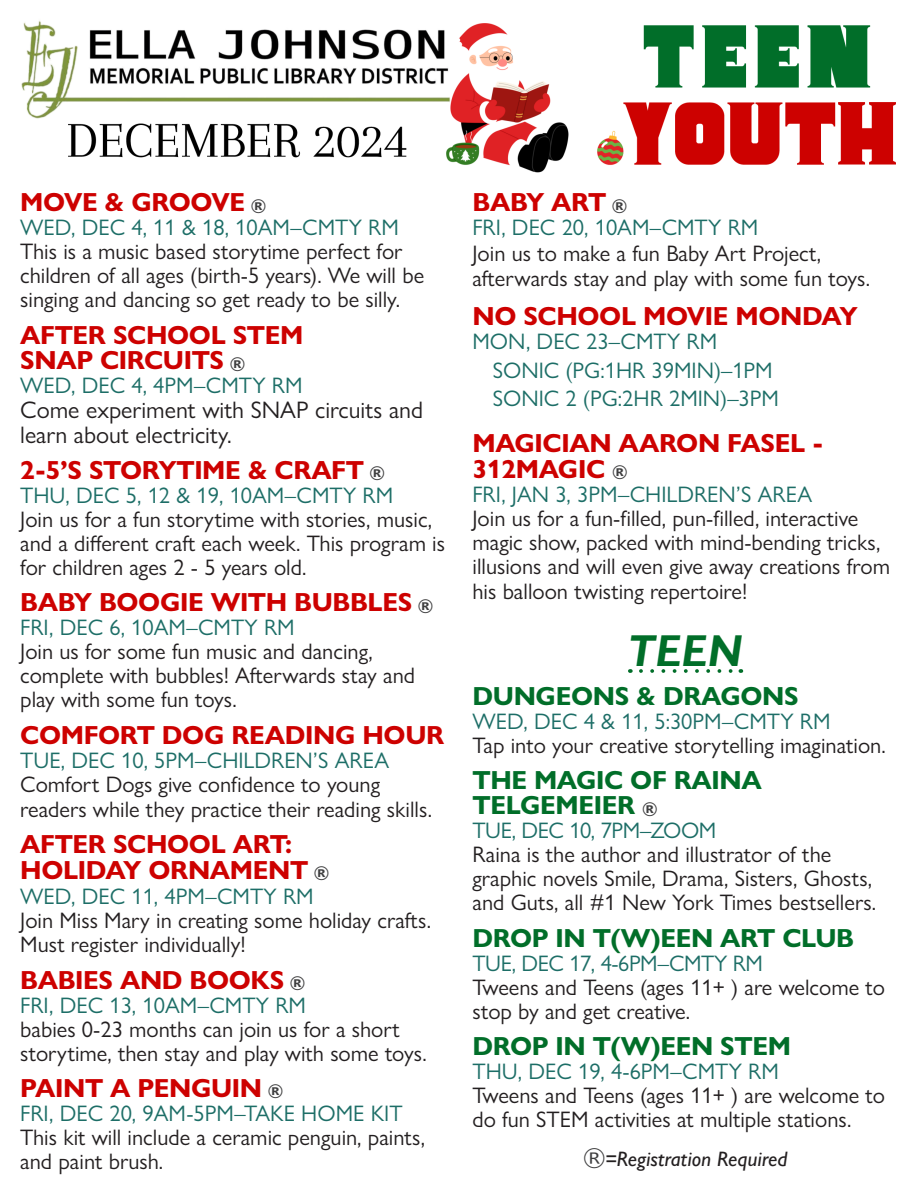
<style>
.page{position:relative;width:918px;height:1188px;background:#fff}
.page>*{position:absolute;margin:0;border:0;box-sizing:border-box;transform-origin:0 0}
.t1{font:italic 700 45px "Gill Sans Nova";color:#016e29}
.Youth_Header{font:700 26.25px/25.5px "Gill Sans Nova";letter-spacing:-.015em;color:#cd0100}
.Teen_Header_New{font:700 26.25px/25.5px "Gill Sans Nova";letter-spacing:-.015em;color:#016e29}
.Body{font:24px/24.8px "Gill Sans Nova";color:#231f20}
.Body-2{font:22.5px/24px "Gill Sans Nova";color:#231f20}
.Adult_Subhead{font:22.5px "Gill Sans Nova";color:#1d6e67}
.Adult_Subhead-2{font:22.5px "Gill Sans Nova";letter-spacing:-.02em;color:#1d6e67}
.Body-3{font:italic 500 21px "Gill Sans Nova";color:#231f20}
.s1{font-size:19.5px;color:#3e3e3f}
.s2{font-weight:400;font-size:28.5px;color:#3e3e3f}
</style>
<div class="page">
<img style="left:21px;top:20px;width:875px;height:153px">
<svg style="left:641px;top:669px;width:100px;height:4px"></svg>
<p class="Youth_Header" style="left:20px;top:190px;width:248px">MOVE &amp; GROOVE <span class="s1">®</span></p>
<p class="Adult_Subhead" style="left:20px;top:214px;width:380px">WED, DEC 4, 11 &amp; 18, 10AM–CMTY RM</p>
<p class="Body-2" style="left:20px;top:240px;width:405px">This is a music based storytime perfect for children of all ages (birth-5 years). We will be singing and dancing so get ready to be silly.</p>
<p class="Youth_Header" style="left:20px;top:322px;width:285px">AFTER SCHOOL STEM<br>SNAP CIRCUITS <span class="s1">®</span></p>
<p class="Adult_Subhead" style="left:20px;top:372px;width:284px">WED, DEC 4, 4PM–CMTY RM</p>
<p class="Body" style="left:20px;top:397px;width:404px">Come experiment with SNAP circuits and learn about electricity.</p>
<p class="Youth_Header" style="left:20px;top:457px;width:366px">2-5’S STORYTIME &amp; CRAFT <span class="s1">®</span></p>
<p class="Adult_Subhead" style="left:20px;top:482px;width:375px">THU, DEC 5, 12 &amp; 19, 10AM–CMTY RM</p>
<p class="Body-2" style="left:20px;top:507px;width:426px">Join us for a fun storytime with stories, music, and a different craft each week. This program is for children ages 2 - 5 years old.</p>
<p class="Youth_Header" style="left:20px;top:590px;width:415px">BABY BOOGIE WITH BUBBLES <span class="s1">®</span></p>
<p class="Adult_Subhead" style="left:20px;top:614px;width:276px">FRI, DEC 6, 10AM–CMTY RM</p>
<p class="Body-2" style="left:20px;top:639px;width:396px">Join us for some fun music and dancing, complete with bubbles! Afterwards stay and play with some fun toys.</p>
<p class="Youth_Header" style="left:20px;top:722px;width:426px">COMFORT DOG READING HOUR</p>
<p class="Adult_Subhead" style="left:20px;top:746px;width:371px">TUE, DEC 10, 5PM–CHILDREN’S AREA</p>
<p class="Body-2" style="left:20px;top:771px;width:413px;line-height:25.5px">Comfort Dogs give confidence to young readers while they practice their reading skills.</p>
<p class="Youth_Header" style="left:20px;top:832px;width:311px">AFTER SCHOOL ART:<br>HOLIDAY ORNAMENT <span class="s1">®</span></p>
<p class="Adult_Subhead" style="left:20px;top:883px;width:295px">WED, DEC 11, 4PM–CMTY RM</p>
<p class="Body-2" style="left:20px;top:909px;width:412px">Join Miss Mary in creating some holiday crafts.<br>Must register individually!</p>
<p class="Youth_Header" style="left:20px;top:967px;width:287px">BABIES AND BOOKS <span class="s1">®</span></p>
<p class="Adult_Subhead" style="left:20px;top:991px;width:287px">FRI, DEC 13, 10AM–CMTY RM</p>
<p class="Body-2" style="left:20px;top:1017px;width:408px">babies 0-23 months can join us for a short storytime, then stay and play with some toys.</p>
<p class="Youth_Header" style="left:20px;top:1075px;width:265px">PAINT A PENGUIN <span class="s1">®</span></p>
<p class="Adult_Subhead" style="left:20px;top:1100px;width:384px">FRI, DEC 20, 9AM-5PM–TAKE HOME KIT</p>
<p class="Body-2" style="left:20px;top:1125px;width:406px">This kit will include a ceramic penguin, paints, and paint brush.</p>
<p class="Youth_Header" style="left:472px;top:190px;width:156px">BABY ART <span class="s1">®</span></p>
<p class="Adult_Subhead" style="left:472px;top:214px;width:287px">FRI, DEC 20, 10AM–CMTY RM</p>
<p class="Body-2" style="left:472px;top:240px;width:399px;line-height:25.5px">Join us to make a fun Baby Art Project, afterwards stay and play with some fun toys.</p>
<p class="Youth_Header" style="left:472px;top:304px;width:387px">NO SCHOOL MOVIE MONDAY</p>
<p class="Adult_Subhead" style="left:472px;top:328px;width:246px">MON, DEC 23–CMTY RM</p>
<p class="Adult_Subhead" style="left:493px;top:357px;width:282px">SONIC (PG:1HR 39MIN)–1PM</p>
<p class="Adult_Subhead" style="left:493px;top:385px;width:288px">SONIC 2 (PG:2HR 2MIN)–3PM</p>
<p class="Youth_Header" style="left:472px;top:430px;width:353px">MAGICIAN AARON FASEL -<br>312MAGIC <span class="s1">®</span></p>
<p class="Adult_Subhead" style="left:472px;top:480px;width:341px">FRI, JAN 3, 3PM–CHILDREN’S AREA</p>
<p class="Body-2" style="left:472px;top:506px;width:419px;line-height:24.5px">Join us for a fun-filled, pun-filled, interactive magic show, packed with mind-bending tricks, illusions and will even give away creations from his balloon twisting repertoire!</p>
<p class="t1" style="left:628px;top:623px;width:116px">TEEN</p>
<p class="Teen_Header_New" style="left:473px;top:683px;width:328px">DUNGEONS &amp; DRAGONS</p>
<p class="Adult_Subhead" style="left:473px;top:707px;width:360px">WED, DEC 4 &amp; 11, 5:30PM–CMTY RM</p>
<p class="Body-2" style="left:473px;top:733px;width:415px">Tap into your creative storytelling imagination.</p>
<p class="Teen_Header_New" style="left:473px;top:767px;width:291px">THE MAGIC OF RAINA<br>TELGEMEIER <span class="s1">®</span></p>
<p class="Adult_Subhead-2" style="left:473px;top:817px;width:245px">TUE, DEC 10, 7PM–ZOOM</p>
<p class="Body-2" style="left:473px;top:843px;width:405px">Raina is the author and illustrator of the graphic novels Smile, Drama, Sisters, Ghosts, and Guts, all #1 New York Times bestsellers.</p>
<p class="Teen_Header_New" style="left:473px;top:925px;width:383px">DROP IN T(W)EEN ART CLUB</p>
<p class="Adult_Subhead-2" style="left:473px;top:949px;width:292px">TUE, DEC 17, 4-6PM–CMTY RM</p>
<p class="Body-2" style="left:473px;top:975px;width:414px">Tweens and Teens (ages 11+ ) are welcome to stop by and get creative.</p>
<p class="Teen_Header_New" style="left:473px;top:1033px;width:320px">DROP IN T(W)EEN STEM</p>
<p class="Adult_Subhead" style="left:473px;top:1058px;width:308px">THU, DEC 19, 4-6PM–CMTY RM</p>
<p class="Body-2" style="left:473px;top:1083px;width:414px">Tweens and Teens (ages 11+ ) are welcome to do fun STEM activities at multiple stations.</p>
<p class="Body-3" style="left:583px;top:1146px;width:206px"><span class="s2">®</span>=Registration Required</p>
</div>
